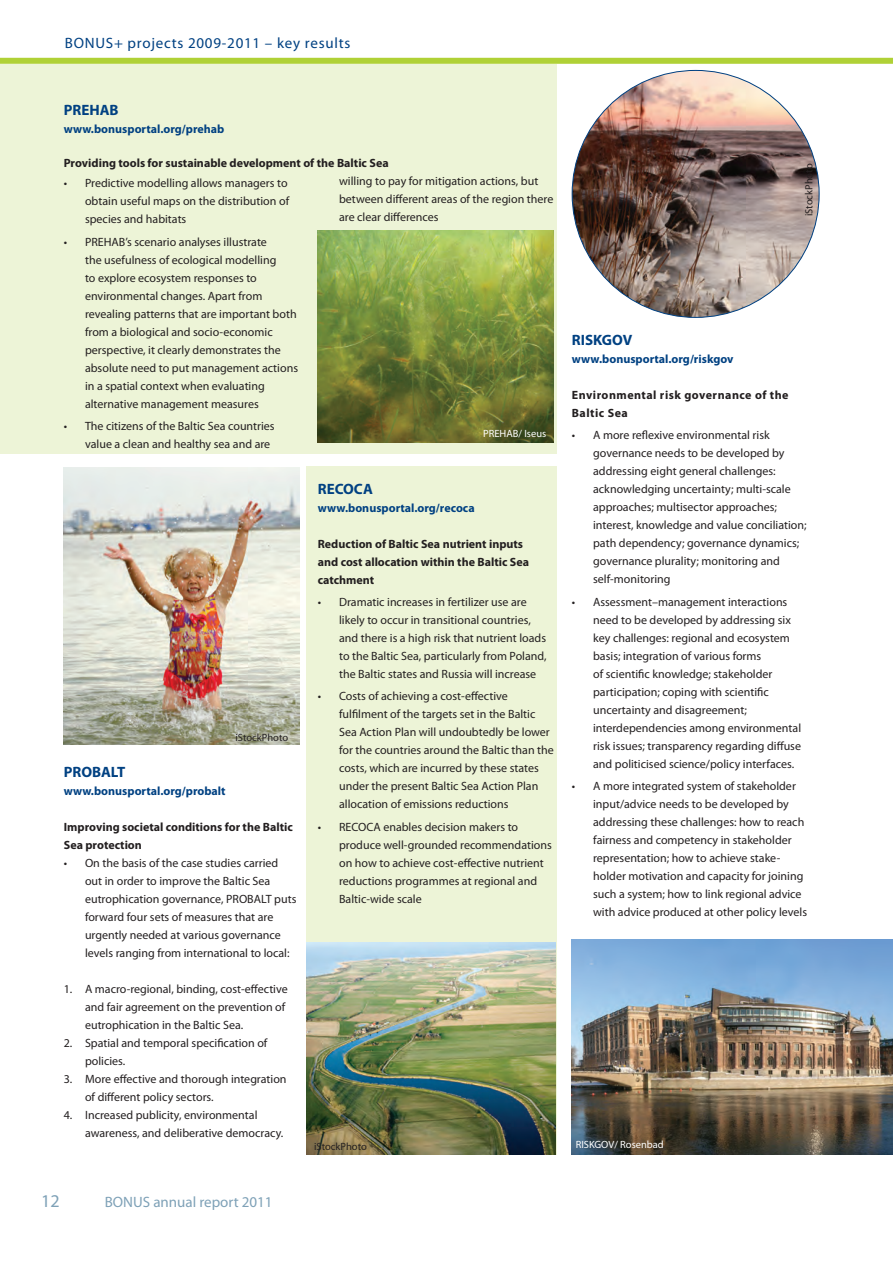
<style>
.page{position:relative;width:893px;height:1263px;background:#fff}
.page>*{position:absolute;margin:0;border:0;box-sizing:border-box;transform-origin:0 0}
.t1{font:18px "Myriad Pro";color:#7ea1b7}
.leipiksen_otsikko{font:15px "Myriad Pro";letter-spacing:.05em;color:#014182}
.otsikko_valk{font:700 15px "Myriad Pro";color:#014182}
.t2{font:15px "Myriad Pro";color:#7ea1b7}
.leipis_pallot{font:12px/18px "Myriad Pro";color:#231f20}
.leipis_numerot{font:12px/18px "Myriad Pro";color:#231f20}
.Leipis{font:700 12px/18px "Myriad Pro";color:#231f20}
.Leipis-2{font:700 12px "Myriad Pro";color:#014182}
.Leipis-3{font:700 12px/18px "Myriad Pro";letter-spacing:.04em;color:#231f20}
.kuva_krediitit{font:10.5px "Myriad Pro";color:#231f20}
.kuva_krediitit-2{font:10.5px "Myriad Pro";color:#fff}
</style>
<div class="page">
<div style="left:306px;top:466px;width:250px;height:688px;background:#edf4d7"></div>
<div style="left:0;top:64px;width:556px;height:390px;background:#edf4d7"></div>
<img style="left:318px;top:230px;width:236px;height:212px">
<img style="left:64px;top:468px;width:236px;height:277px">
<img style="left:306px;top:942px;width:250px;height:212px">
<img style="left:572px;top:940px;width:321px;height:214px">
<img style="left:572px;top:70px;width:247px;height:247px;border-radius:123px">
<div style="left:0;top:58px;width:893px;height:6px;background:#b0d136"></div>
<p class="leipiksen_otsikko" style="left:65px;top:34px;width:287px">BONUS+ projects 2009-2011 – key results</p>
<p class="otsikko_valk" style="left:64px;top:101px;width:56px">PREHAB</p>
<p class="Leipis-2" style="left:64px;top:122px;width:162px">www.bonusportal.org/prehab</p>
<p class="Leipis" style="left:64px;top:154px;width:326px">Providing tools for sustainable development of the Baltic Sea</p>
<p class="kuva_krediitit" style="left:803px;top:216px;width:54px;rotate:-90deg">iStockPhoto</p>
<p class="leipis_pallot" style="left:339px;top:172px;width:216px">willing to pay for mitigation actions, but between different areas of the region there are clear differences</p>
<p class="leipis_pallot" style="left:85px;top:174px;width:206px;text-indent:-21px">• Predictive modelling allows managers to obtain useful maps on the distribution of species and habitats</p>
<p class="leipis_pallot" style="left:85px;top:232px;width:215px;text-indent:-21px">• PREHAB’s scenario analyses illustrate<br>the usefulness of ecological modelling<br>to explore ecosystem responses to environmental changes. Apart from revealing patterns that are important both from a biological and socio-economic perspective, it clearly demonstrates the absolute need to put management actions in a spatial context when evaluating alternative management measures</p>
<p class="leipis_pallot" style="left:85px;top:417px;width:191px;text-indent:-21px">• The citizens of the Baltic Sea countries value a clean and healthy sea and are</p>
<p class="otsikko_valk" style="left:572px;top:330px;width:62px">RISKGOV</p>
<p class="Leipis-2" style="left:572px;top:351px;width:163px">www.bonusportal.org/riskgov</p>
<p class="Leipis-3" style="left:572px;top:386px;width:218px">Environmental risk governance of the<br>Baltic Sea</p>
<p class="leipis_pallot" style="left:593px;top:426px;width:215px;text-indent:-21px">• A more reflexive environmental risk governance needs to be developed by addressing eight general challenges: acknowledging uncertainty; multi-scale approaches; multisector approaches; interest, knowledge and value conciliation; path dependency; governance dynamics; governance plurality; monitoring and self-monitoring</p>
<p class="leipis_pallot" style="left:593px;top:592px;width:210px;text-indent:-21px">• Assessment–management interactions need to be developed by addressing six key challenges: regional and ecosystem basis; integration of various forms<br>of scientific knowledge; stakeholder participation; coping with scientific uncertainty and disagreement; interdependencies among environmental risk issues; transparency regarding diffuse and politicised science/policy interfaces.</p>
<p class="leipis_pallot" style="left:593px;top:777px;width:215px;text-indent:-21px">• A more integrated system of stakeholder input/advice needs to be developed by addressing these challenges: how to reach fairness and competency in stakeholder representation; how to achieve stake&shy;holder motivation and capacity for joining such a system; how to link regional advice with advice produced at other policy levels</p>
<p class="kuva_krediitit-2" style="left:483px;top:427px;width:65px">PREHAB/ Iseus</p>
<p class="otsikko_valk" style="left:318px;top:479px;width:57px">RECOCA</p>
<p class="Leipis-2" style="left:318px;top:500px;width:158px">www.bonusportal.org/recoca</p>
<p class="Leipis" style="left:318px;top:534px;width:213px">Reduction of Baltic Sea nutrient inputs and cost allocation within the Baltic Sea catchment</p>
<p class="leipis_pallot" style="left:339px;top:593px;width:209px;text-indent:-21px">• Dramatic increases in fertilizer use are likely to occur in transitional countries, and there is a high risk that nutrient loads to the Baltic Sea, particularly from Poland, the Baltic states and Russia will increase</p>
<p class="leipis_pallot" style="left:339px;top:687px;width:216px;text-indent:-21px">• Costs of achieving a cost-effective fulfilment of the targets set in the Baltic Sea Action Plan will undoubtedly be lower for the countries around the Baltic than the costs, which are incurred by these states under the present Baltic Sea Action Plan allocation of emissions reductions</p>
<p class="leipis_pallot" style="left:339px;top:817px;width:214px;text-indent:-21px">• RECOCA enables decision makers to produce well-grounded recommendations on how to achieve cost-effective nutrient reductions programmes at regional and Baltic-wide scale</p>
<p class="kuva_krediitit" style="left:235px;top:731px;width:54px">iStockPhoto</p>
<p class="otsikko_valk" style="left:64px;top:762px;width:63px">PROBALT</p>
<p class="Leipis-2" style="left:64px;top:783px;width:163px">www.bonusportal.org/probalt</p>
<p class="Leipis" style="left:64px;top:817px;width:231px">Improving societal conditions for the Baltic<br>Sea protection</p>
<p class="leipis_pallot" style="left:85px;top:853px;width:213px;text-indent:-21px">• On the basis of the case studies carried out in order to improve the Baltic Sea eutrophication governance, PROBALT puts forward four sets of measures that are urgently needed at various governance levels ranging from international to local:</p>
<p class="leipis_numerot" style="left:85px;top:979px;width:204px;text-indent:-21px">1. A macro-regional, binding, cost-effective and fair agreement on the prevention of eutrophication in the Baltic Sea.</p>
<p class="leipis_numerot" style="left:85px;top:1033px;width:184px;text-indent:-21px">2. Spatial and temporal specification of policies.</p>
<p class="leipis_numerot" style="left:85px;top:1069px;width:203px;text-indent:-21px">3. More effective and thorough integration of different policy sectors.</p>
<p class="leipis_numerot" style="left:85px;top:1105px;width:200px;text-indent:-21px">4. Increased publicity, environmental awareness, and deliberative democracy.</p>
<p class="kuva_krediitit" style="left:314px;top:1140px;width:54px">iStockPhoto</p>
<p class="kuva_krediitit-2" style="left:576px;top:1137px;width:90px">RISKGOV/ Rosenbad</p>
<h1 class="t1" style="left:41px;top:1190px;width:20px">12</h1>
<p class="t2" style="left:105px;top:1193px;width:169px">BONUS annual report 2011</p>
</div>
